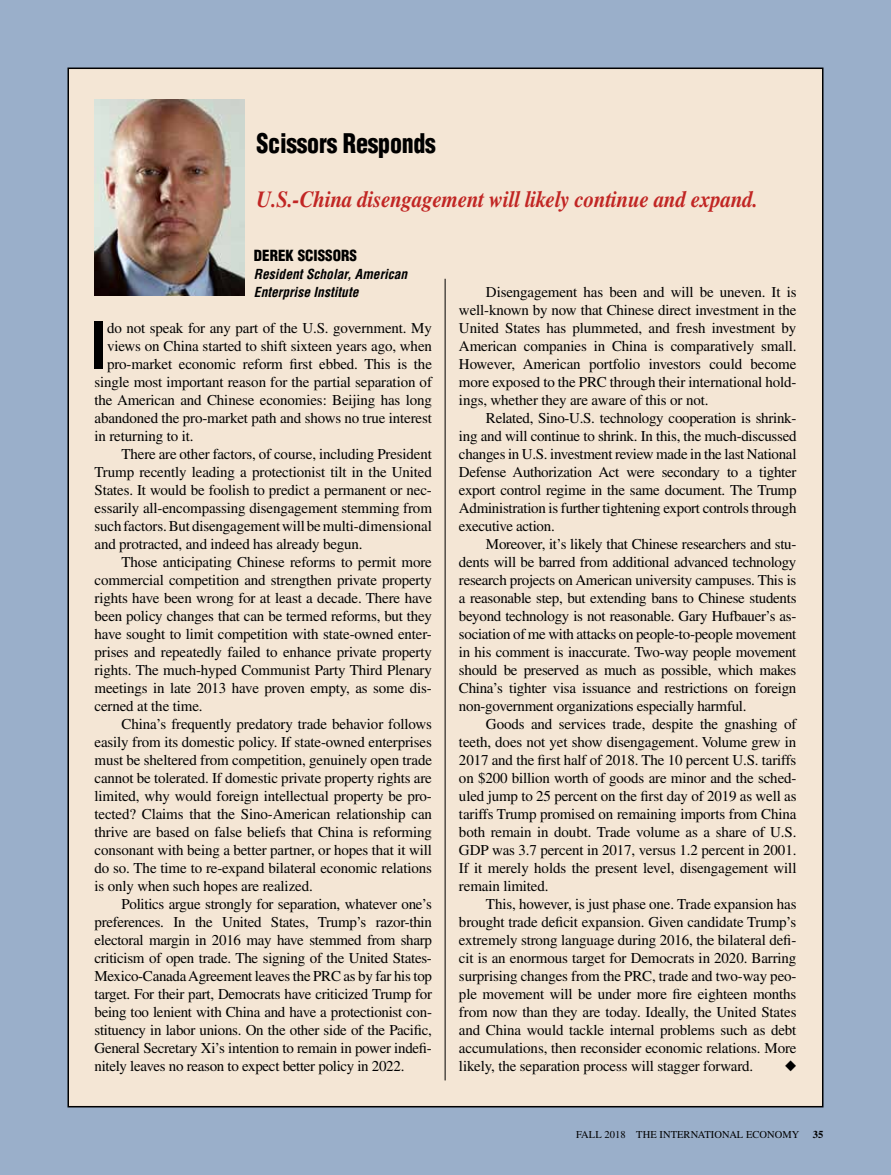
<style>
.page{position:relative;width:891px;height:1175px;background:#fff}
.page>*{position:absolute;margin:0;border:0;box-sizing:border-box;transform-origin:0 0}
.t1{font:700 condensed 63px "Helvetica LT Std";color:#000}
.t2{font:900 condensed 26.4px "Helvetica LT Std";letter-spacing:-.01em;color:#000;scale:.91 1}
.t3{font:italic 700 23.1px "Times LT Std";letter-spacing:-.01em;color:#c12624;scale:.91 1}
.t4{font:15px/18px "Times LT Std";letter-spacing:-.01em;color:#000;text-align:justify}
.t5{font:900 condensed 15px "Helvetica LT Std";color:#000}
.t6{font:italic 700 condensed 13.5px/18px "Helvetica LT Std";color:#000}
.t7{font:10.5px "Times LT Std";letter-spacing:.005em;color:#000}
.t8{font:700 10.5px "Times LT Std";color:#000}
</style>
<div class="page">
<div style="left:0;top:0;width:891px;height:1174px;background:#9aafca"></div>
<div style="left:68px;top:68px;width:755px;height:1038px;background:#f4e6d5"></div>
<img style="left:94px;top:99px;width:150px;height:197px">
<hr style="left:445px;top:279px;width:1px;height:801px;background:#000">
<h2 class="t2" style="left:256px;top:126px;width:199px">Scissors Responds</h2>
<h3 class="t3" style="left:256px;top:185px;width:553px">U.S.-China disengagement will likely continue and expand.</h3>
<p class="t5" style="left:254px;top:246px;width:104px">DEREK SCISSORS</p>
<p class="t6" style="left:254px;top:265px;width:155px">Resident Scholar, American<br>Enterprise Institute</p>
<h1 class="t1" style="left:90px;top:306px;width:19px">I</h1>
<p class="t4" style="left:107px;top:319px;width:326px">do not speak for any part of the U.S. government. My</p>
<p class="t4" style="left:107px;top:337px;width:326px">views on China started to shift sixteen years ago, when</p>
<p class="t4" style="left:107px;top:355px;width:326px">pro-market economic reform first ebbed. This is the</p>
<p class="t4" style="left:94px;top:373px;width:339px">single most important reason for the partial separation of</p>
<p class="t4" style="left:94px;top:391px;width:339px">the American and Chinese economies: Beijing has long</p>
<p class="t4" style="left:94px;top:409px;width:339px">abandoned the pro-market path and shows no true interest</p>
<p class="t4" style="left:94px;top:427px;width:100px">in returning to it.</p>
<p class="t4" style="left:121px;top:445px;width:312px">There are other factors, of course, including President</p>
<p class="t4" style="left:94px;top:463px;width:339px">Trump recently leading a protectionist tilt in the United</p>
<p class="t4" style="left:94px;top:481px;width:339px">States. It would be foolish to predict a permanent or nec-</p>
<p class="t4" style="left:94px;top:499px;width:339px">essarily all-encompassing disengagement stemming from</p>
<p class="t4" style="left:94px;top:517px;width:339px">such factors. But disengagement will be multi-dimensional</p>
<p class="t4" style="left:94px;top:535px;width:270px">and protracted, and indeed has already begun.</p>
<p class="t4" style="left:121px;top:553px;width:312px">Those anticipating Chinese reforms to permit more</p>
<p class="t4" style="left:94px;top:571px;width:339px">commercial competition and strengthen private property</p>
<p class="t4" style="left:94px;top:589px;width:339px">rights have been wrong for at least a decade. There have</p>
<p class="t4" style="left:94px;top:607px;width:339px">been policy changes that can be termed reforms, but they</p>
<p class="t4" style="left:94px;top:625px;width:339px">have sought to limit competition with state-owned enter-</p>
<p class="t4" style="left:94px;top:643px;width:339px">prises and repeatedly failed to enhance private property</p>
<p class="t4" style="left:94px;top:661px;width:339px">rights. The much-hyped Communist Party Third Plenary</p>
<p class="t4" style="left:94px;top:679px;width:339px">meetings in late 2013 have proven empty, as some dis-</p>
<p class="t4" style="left:94px;top:697px;width:110px">cerned at the time.</p>
<p class="t4" style="left:121px;top:715px;width:312px">China’s frequently predatory trade behavior follows</p>
<p class="t4" style="left:94px;top:733px;width:339px">easily from its domestic policy. If state-owned enterprises</p>
<p class="t4" style="left:94px;top:751px;width:339px">must be sheltered from competition, genuinely open trade</p>
<p class="t4" style="left:94px;top:769px;width:339px">cannot be tolerated. If domestic private property rights are</p>
<p class="t4" style="left:94px;top:787px;width:339px">limited, why would foreign intellectual property be pro-</p>
<p class="t4" style="left:94px;top:805px;width:339px">tected? Claims that the Sino-American relationship can</p>
<p class="t4" style="left:94px;top:823px;width:339px">thrive are based on false beliefs that China is reforming</p>
<p class="t4" style="left:94px;top:841px;width:339px">consonant with being a better partner, or hopes that it will</p>
<p class="t4" style="left:94px;top:859px;width:339px">do so. The time to re-expand bilateral economic relations</p>
<p class="t4" style="left:94px;top:877px;width:220px">is only when such hopes are realized.</p>
<p class="t4" style="left:121px;top:895px;width:312px">Politics argue strongly for separation, whatever one’s</p>
<p class="t4" style="left:94px;top:913px;width:339px">preferences. In the United States, Trump’s razor-thin</p>
<p class="t4" style="left:94px;top:931px;width:339px">electoral margin in 2016 may have stemmed from sharp</p>
<p class="t4" style="left:94px;top:949px;width:339px">criticism of open trade. The signing of the United States-</p>
<p class="t4" style="left:94px;top:967px;width:339px">Mexico-Canada Agreement leaves the PRC as by far his top</p>
<p class="t4" style="left:94px;top:985px;width:339px">target. For their part, Democrats have criticized Trump for</p>
<p class="t4" style="left:94px;top:1003px;width:339px">being too lenient with China and have a protectionist con-</p>
<p class="t4" style="left:94px;top:1021px;width:339px">stituency in labor unions. On the other side of the Pacific,</p>
<p class="t4" style="left:94px;top:1039px;width:339px">General Secretary Xi’s intention to remain in power indefi-</p>
<p class="t4" style="left:94px;top:1057px;width:311px">nitely leaves no reason to expect better policy in 2022.</p>
<p class="t4" style="left:459px;top:283px;width:339px;text-indent:27px">Disengagement has been and will be uneven. It is well-known by now that Chinese direct investment in the United States has plummeted, and fresh investment by American companies in China is comparatively small.<br>However, American portfolio investors could become more exposed to the PRC through their international hold&shy;ings, whether they are aware of this or not.</p>
<p class="t4" style="left:459px;top:409px;width:339px;text-indent:27px">Related, Sino-U.S. technology cooperation is shrink&shy;ing and will continue to shrink. In this, the much-discussed changes in U.S. investment review made in the last National Defense Authorization Act were secondary to a tighter export control regime in the same document. The Trump Administration is further tightening export controls through executive action.</p>
<p class="t4" style="left:459px;top:535px;width:339px;text-indent:27px">Moreover, it’s likely that Chinese researchers and stu&shy;dents will be barred from additional advanced technology research projects on American university campuses. This is a reasonable step, but extending bans to Chinese students beyond technology is not reasonable. Gary Hufbauer’s as&shy;sociation of me with attacks on people-to-people movement in his comment is inaccurate. Two-way people movement should be preserved as much as possible, which makes China’s tighter visa issuance and restrictions on foreign non-government organizations especially harmful.</p>
<p class="t4" style="left:459px;top:715px;width:339px;text-indent:27px">Goods and services trade, despite the gnashing of teeth, does not yet show disengagement. Volume grew in 2017 and the first half of 2018. The 10 percent U.S. tariffs on $200 billion worth of goods are minor and the sched&shy;uled jump to 25 percent on the first day of 2019 as well as tariffs Trump promised on remaining imports from China both remain in doubt. Trade volume as a share of U.S.<br>GDP was 3.7 percent in 2017, versus 1.2 percent in 2001.<br>If it merely holds the present level, disengagement will remain limited.</p>
<p class="t4" style="left:459px;top:895px;width:339px;text-indent:27px">This, however, is just phase one. Trade expansion has brought trade deficit expansion. Given candidate Trump’s extremely strong language during 2016, the bilateral defi&shy;cit is an enormous target for Democrats in 2020. Barring surprising changes from the PRC, trade and two-way peo&shy;ple movement will be under more fire eighteen months from now than they are today. Ideally, the United States and China would tackle internal problems such as debt accumulations, then reconsider economic relations. More likely, the separation process will stagger forward.</p>
<p class="t7" style="left:576px;top:1128px;width:225px">FALL 2018 THE INTERNATIONAL ECONOMY</p>
<p class="t8" style="left:813px;top:1128px;width:12px">35</p>
</div>
